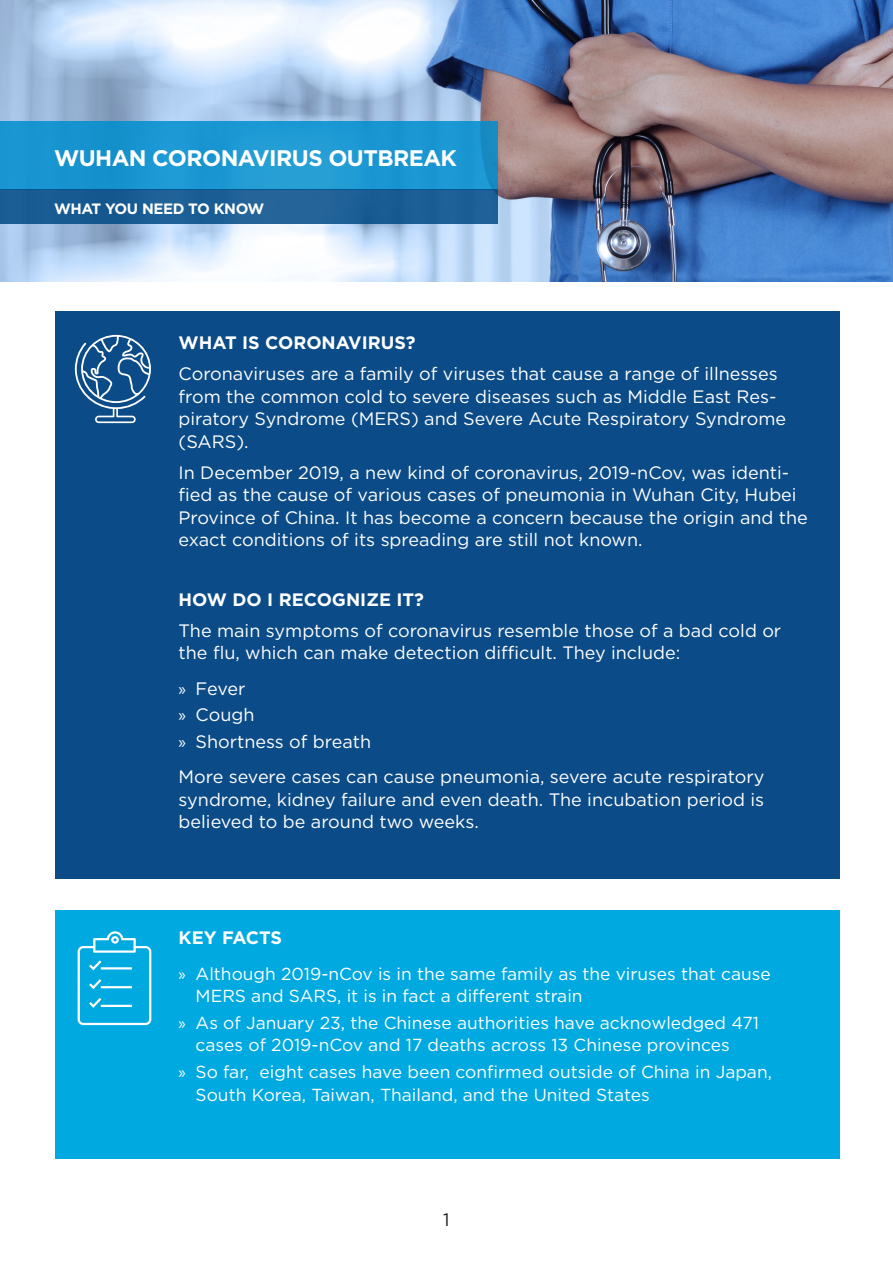
<style>
.page{position:relative;width:893px;height:1263px;background:#fff}
.page>*{position:absolute;margin:0;border:0;box-sizing:border-box;transform-origin:0 0}
.t1{font:700 22.5px "Gotham";letter-spacing:-.025em;color:#fff}
.t2{font:18px/22.5px "Gotham";color:#fff}
.t3{font:700 18px "Gotham";color:#fff}
.t4{font:18px "Gotham";color:#231f20}
.t5{font:17.4px/22.5px "Gotham";color:#fff}
.t6{font:700 15px "Gotham";letter-spacing:-.025em;color:#fff}
.s1{font-family:"Myriad Pro"}
</style>
<div class="page">
<div style="left:55px;top:311px;width:784px;height:568px;background:#0b4b87"></div>
<svg style="left:75px;top:335px;width:76px;height:88px"></svg>
<div style="left:55px;top:910px;width:784px;height:249px;background:#00a9e0"></div>
<img style="left:0;top:0;width:893px;height:282px">
<div style="left:0;top:122px;width:497px;height:68px;background:linear-gradient(to right,#1995d1,#1e99d2)"></div>
<div style="left:0;top:190px;width:497px;height:34px;background:#1b5e96"></div>
<svg style="left:78px;top:931px;width:73px;height:94px"></svg>
<p class="t1" style="left:54px;top:143px;width:404px">WUHAN CORONAVIRUS OUTBREAK</p>
<p class="t6" style="left:54px;top:198px;width:212px">WHAT YOU NEED TO KNOW</p>
<p class="t3" style="left:179px;top:331px;width:238px">WHAT IS CORONAVIRUS?</p>
<p class="t2" style="left:179px;top:362px;width:609px">Coronaviruses are a family of viruses that cause a range of illnesses from the common cold to severe diseases such as Middle East Res&shy;piratory Syndrome (MERS) and Severe Acute Respiratory Syndrome (SARS).</p>
<p class="t2" style="left:179px;top:461px;width:631px">In December 2019, a new kind of coronavirus, 2019-nCov, was identi&shy;fied as the cause of various cases of pneumonia in Wuhan City, Hubei Province of China. It has become a concern because the origin and the exact conditions of its spreading are still not known.</p>
<p class="t3" style="left:179px;top:588px;width:247px">HOW DO I RECOGNIZE IT?</p>
<p class="t2" style="left:179px;top:619px;width:604px">The main symptoms of coronavirus resemble those of a bad cold or the flu, which can make detection difficult. They include:</p>
<p class="t2" style="left:179px;top:677px;width:68px"><span class="s1">»</span> Fever</p>
<p class="t2" style="left:179px;top:703px;width:77px"><span class="s1">»</span> Cough</p>
<p class="t2" style="left:179px;top:730px;width:194px"><span class="s1">»</span> Shortness of breath</p>
<p class="t2" style="left:179px;top:765px;width:587px;text-align:justify">More severe cases can cause pneumonia, severe acute respiratory syndrome, kidney failure and even death. The incubation period is believed to be around two weeks.</p>
<p class="t3" style="left:179px;top:926px;width:105px">KEY FACTS</p>
<p class="t5" style="left:196px;top:962px;width:577px;text-indent:-17px"><span class="s1">»</span> Although 2019-nCov is in the same family as the viruses that cause<br>MERS and SARS, it is in fact a different strain</p>
<p class="t5" style="left:196px;top:1011px;width:565px;text-indent:-17px"><span class="s1">»</span> As of January 23, the Chinese authorities have acknowledged 471 cases of 2019-nCov and 17 deaths across 13 Chinese provinces</p>
<p class="t5" style="left:196px;top:1060px;width:578px;text-indent:-17px"><span class="s1">»</span> So far, eight cases have been confirmed outside of China in Japan,<br>South Korea, Taiwan, Thailand, and the United States</p>
<p class="t4" style="left:443px;top:1208px;width:8px">1</p>
</div>
